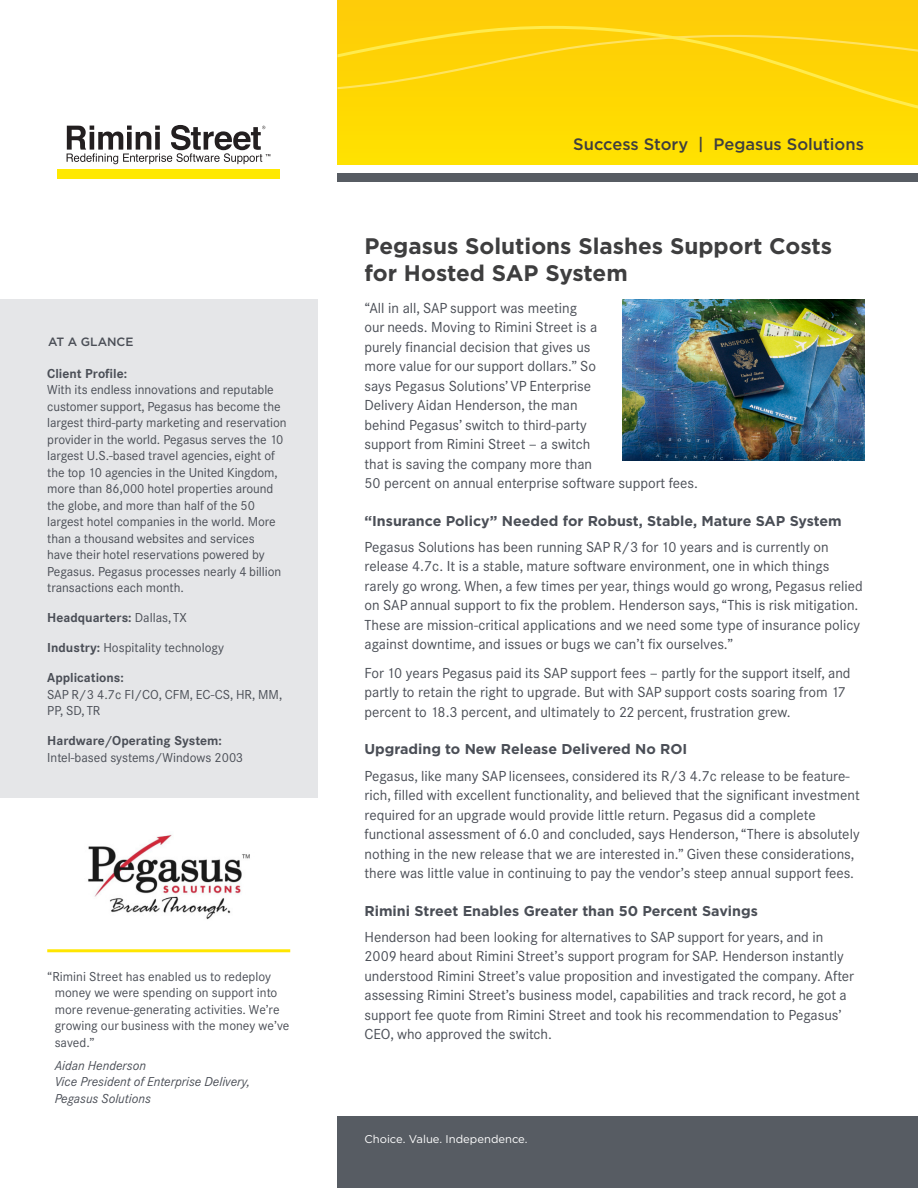
<style>
.page{position:relative;width:918px;height:1188px;background:#fff}
.page>*{position:absolute;margin:0;border:0;box-sizing:border-box;transform-origin:0 0}
.t1{font:700 22.5px/27px "Gotham";color:#3e3e3f}
.topbar_header_front{font:500 16.5px "Gotham";color:#3e3e3f}
.body_copy{font:14.25px/19.5px "Corporate SBQ";color:#4a4e56}
.body_subhead_bold{font:700 14.25px "Gotham";color:#4a4e56}
.sidebar_copy{font:12.75px/16.5px "Corporate SBQ";letter-spacing:-.005em;color:#4a4e56}
.pullout_quote{font:12.75px/16.5px "Corporate SBQ";color:#4a4e56}
.quote_credit{font:italic 12.75px/16.5px "Corporate SBQ";color:#4a4e56}
.sidebar_subhead{font:12.75px/16.5px "Corporate SBQ";color:#4a4e56}
.sidebar_copy-2{font:700 12.75px "Corporate SBQ";color:#4a4e56}
.sidebar_subhead-2{font:700 12.75px "Corporate SBQ";color:#4a4e56}
.sidebar_header{font:500 12px "Gotham";color:#4a4e56}
.t2{font:11.25px "Gotham";color:#fff}
.s1{font-weight:400}
.s2{font-weight:700}
</style>
<div class="page">
<div style="left:338px;top:1117px;width:580px;height:71px;background:#575c63"></div>
<div style="left:0;top:299px;width:317px;height:498px;background:#e5e6e8"></div>
<hr style="left:47px;top:949px;width:243px;height:3px;background:#ffe601">
<div style="left:338px;top:0;width:580px;height:165px;background:linear-gradient(to right,#ffd903,#ffd803)"></div>
<svg style="left:338px;top:26px;width:580px;height:86px;background:#fed408"></svg>
<div style="left:338px;top:172px;width:580px;height:10px;background:#575c63"></div>
<div style="left:338px;top:165px;width:580px;height:8px;background:#fff"></div>
<img style="left:622px;top:299px;width:242px;height:162px">
<div style="left:58px;top:169px;width:222px;height:10px;background:#ffe901"></div>
<svg style="left:67px;top:125px;width:203px;height:39px"></svg>
<img style="left:88px;top:834px;width:162px;height:86px">
<p class="sidebar_header" style="left:48px;top:334px;width:87px">At a Glance</p>
<p class="sidebar_subhead-2" style="left:47px;top:366px;width:81px">Client Profile:</p>
<p class="sidebar_copy" style="left:47px;top:382px;width:241px">With its endless innovations and reputable customer support, Pegasus has become the largest third-party marketing and reservation provider in the world. Pegasus serves the 10 largest U.S.-based travel agencies, eight of the top 10 agencies in the United Kingdom, more than 86,000 hotel properties around the globe, and more than half of the 50 largest hotel companies in the world. More than a thousand websites and services<br>have their hotel reservations powered by Pegasus. Pegasus processes nearly 4 billion transactions each month.</p>
<p class="sidebar_copy-2" style="left:47px;top:610px;width:141px">Headquarters: <span class="s1">Dallas, TX</span></p>
<p class="sidebar_copy" style="left:47px;top:640px;width:178px"><span class="s2">Industry:</span> Hospitality technology</p>
<p class="sidebar_subhead" style="left:47px;top:670px;width:237px"><span class="s2">Applications:<br></span>SAP R/3 4.7c FI/CO, CFM, EC-CS, HR, MM,<br>PP, SD, TR</p>
<p class="sidebar_copy" style="left:47px;top:733px;width:197px"><span class="s2">Hardware/Operating System:<br></span>Intel-based systems/Windows 2003</p>
<p class="pullout_quote" style="left:55px;top:968px;width:236px;text-indent:-8px">“Rimini Street has enabled us to redeploy money we were spending on support into more revenue-generating activities. We’re growing our business with the money we’ve saved.”</p>
<p class="quote_credit" style="left:55px;top:1057px;width:197px">Aidan Henderson<br>Vice President of Enterprise Delivery,<br>Pegasus Solutions</p>
<p class="topbar_header_front" style="left:573px;top:134px;width:292px">Success Story | Pegasus Solutions</p>
<p class="t1" style="left:364px;top:233px;width:469px">Pegasus Solutions Slashes Support Costs for Hosted SAP System</p>
<p class="body_copy" style="left:364px;top:298px;width:335px">“All in all, SAP support was meeting<br>our needs. Moving to Rimini Street is a<br>purely financial decision that gives us<br>more value for our support dollars.” So<br>says Pegasus Solutions’ VP Enterprise<br>Delivery Aidan Henderson, the man<br>behind Pegasus’ switch to third-party<br>support from Rimini Street — a switch<br>that is saving the company more than<br>50 percent on annual enterprise software support fees.</p>
<p class="body_subhead_bold" style="left:364px;top:511px;width:479px">“Insurance Policy” Needed for Robust, Stable, Mature SAP System</p>
<p class="body_copy" style="left:364px;top:537px;width:500px">Pegasus Solutions has been running SAP R/3 for 10 years and is currently on release 4.7c. It is a stable, mature software environment, one in which things rarely go wrong. When, a few times per year, things would go wrong, Pegasus relied on SAP annual support to fix the problem. Henderson says, “This is risk mitigation.<br>These are mission-critical applications and we need some type of insurance policy against downtime, and issues or bugs we can’t fix ourselves.”</p>
<p class="body_copy" style="left:364px;top:663px;width:488px">For 10 years Pegasus paid its SAP support fees — partly for the support itself, and partly to retain the right to upgrade. But with SAP support costs soaring from 17 percent to 18.3 percent, and ultimately to 22 percent, frustration grew.</p>
<p class="body_subhead_bold" style="left:364px;top:740px;width:324px">Upgrading to New Release Delivered No ROI</p>
<p class="body_copy" style="left:364px;top:766px;width:497px">Pegasus, like many SAP licensees, considered its R/3 4.7c release to be feature&shy;rich, filled with excellent functionality, and believed that the significant investment required for an upgrade would provide little return. Pegasus did a complete functional assessment of 6.0 and concluded, says Henderson, “There is absolutely nothing in the new release that we are interested in.” Given these considerations, there was little value in continuing to pay the vendor’s steep annual support fees.</p>
<p class="body_subhead_bold" style="left:364px;top:901px;width:395px">Rimini Street Enables Greater than 50 Percent Savings</p>
<p class="body_copy" style="left:364px;top:927px;width:491px">Henderson had been looking for alternatives to SAP support for years, and in 2009 heard about Rimini Street’s support program for SAP. Henderson instantly understood Rimini Street’s value proposition and investigated the company. After assessing Rimini Street’s business model, capabilities and track record, he got a support fee quote from Rimini Street and took his recommendation to Pegasus’ CEO, who approved the switch.</p>
<p class="t2" style="left:364px;top:1132px;width:165px">Choice. Value. Independence.</p>
</div>
